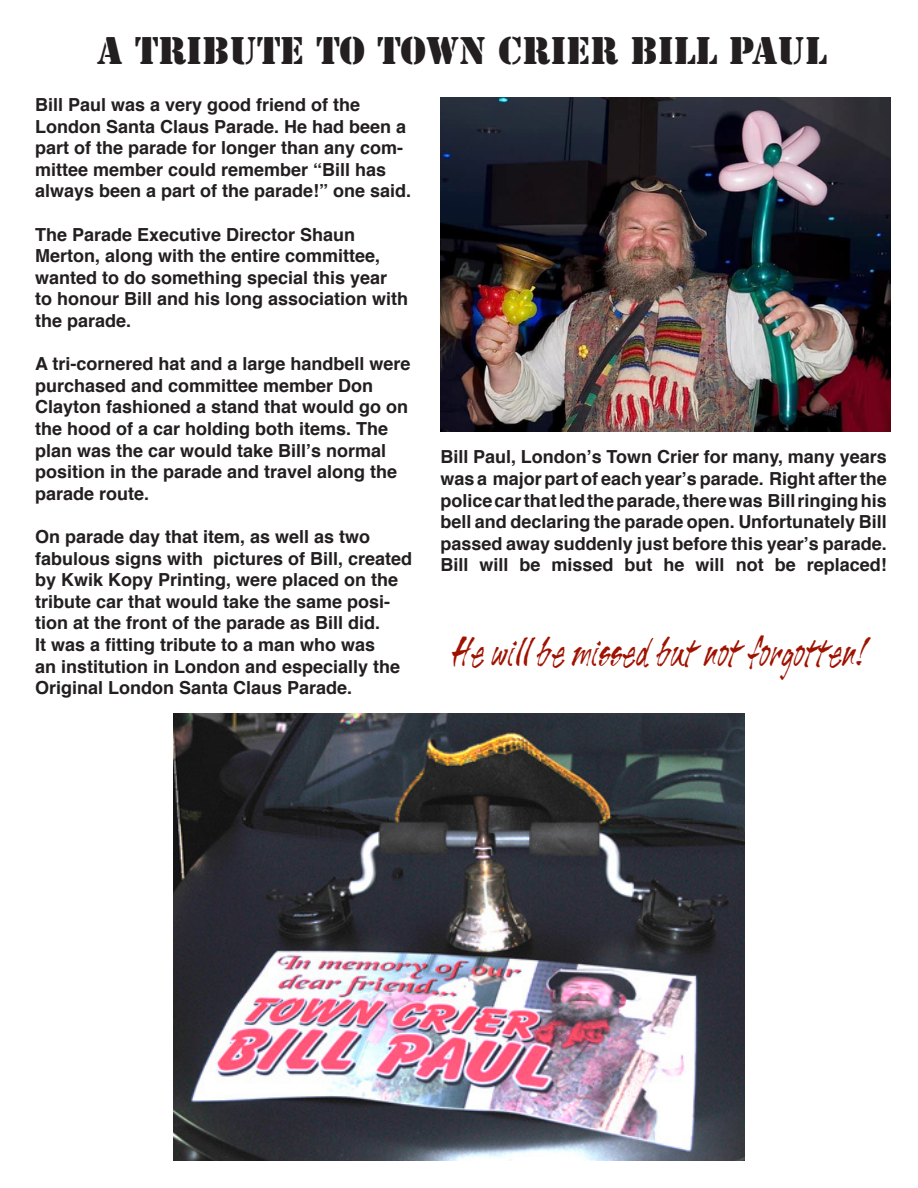
<style>
.page{position:relative;width:918px;height:1188px;background:#fff}
.page>*{position:absolute;margin:0;border:0;box-sizing:border-box;transform-origin:0 0}
.t1{font:45px "Tiger Rag Let Plain";color:#9f1200}
.t2{font:36px "Stencil Std";color:#231f20}
.t3{font:700 18px/21.6px "Helvetica";color:#231f20}
</style>
<div class="page">
<img style="left:440px;top:98px;width:451px;height:334px">
<img style="left:174px;top:713px;width:570px;height:448px">
<p class="t2" style="left:98px;top:28px;width:731px">A TRIBUTE TO TOWN CRIER BILL PAUL</p>
<p class="t3" style="left:35px;top:94px;width:327px">Bill Paul was a very good friend of the</p>
<p class="t3" style="left:35px;top:116px;width:378px">London Santa Claus Parade. He had been a part of the parade for longer than any com&shy;mittee member could remember “Bill has always been a part of the parade!” one said.</p>
<p class="t3" style="left:35px;top:224px;width:322px">The Parade Executive Director Shaun</p>
<p class="t3" style="left:35px;top:245px;width:375px">Merton, along with the entire committee, wanted to do something special this year to honour Bill and his long association with the parade.</p>
<p class="t3" style="left:35px;top:353px;width:377px">A tri-cornered hat and a large handbell were purchased and committee member Don</p>
<p class="t3" style="left:35px;top:396px;width:375px">Clayton fashioned a stand that would go on the hood of a car holding both items. The plan was the car would take Bill’s normal position in the parade and travel along the parade route.</p>
<p class="t3" style="left:35px;top:526px;width:379px">On parade day that item, as well as two fabulous signs with pictures of Bill, created by Kwik Kopy Printing, were placed on the tribute car that would take the same posi&shy;tion at the front of the parade as Bill did.</p>
<p class="t3" style="left:35px;top:634px;width:367px">It was a fitting tribute to a man who was an institution in London and especially the<br>Original London Santa Claus Parade.</p>
<p class="t3" style="left:440px;top:446px;width:448px;text-align:justify">Bill Paul, London’s Town Crier for many, many years was a major part of each year’s parade. Right after the police car that led the parade, there was Bill ringing his bell and declaring the parade open. Unfortunately Bill passed away suddenly just before this year’s parade.</p>
<p class="t3" style="left:440px;top:554px;width:448px">Bill will be missed but he will not be replaced!</p>
<p class="t1" style="left:451px;top:628px;width:415px">He will be missed but not forgotten!</p>
</div>
